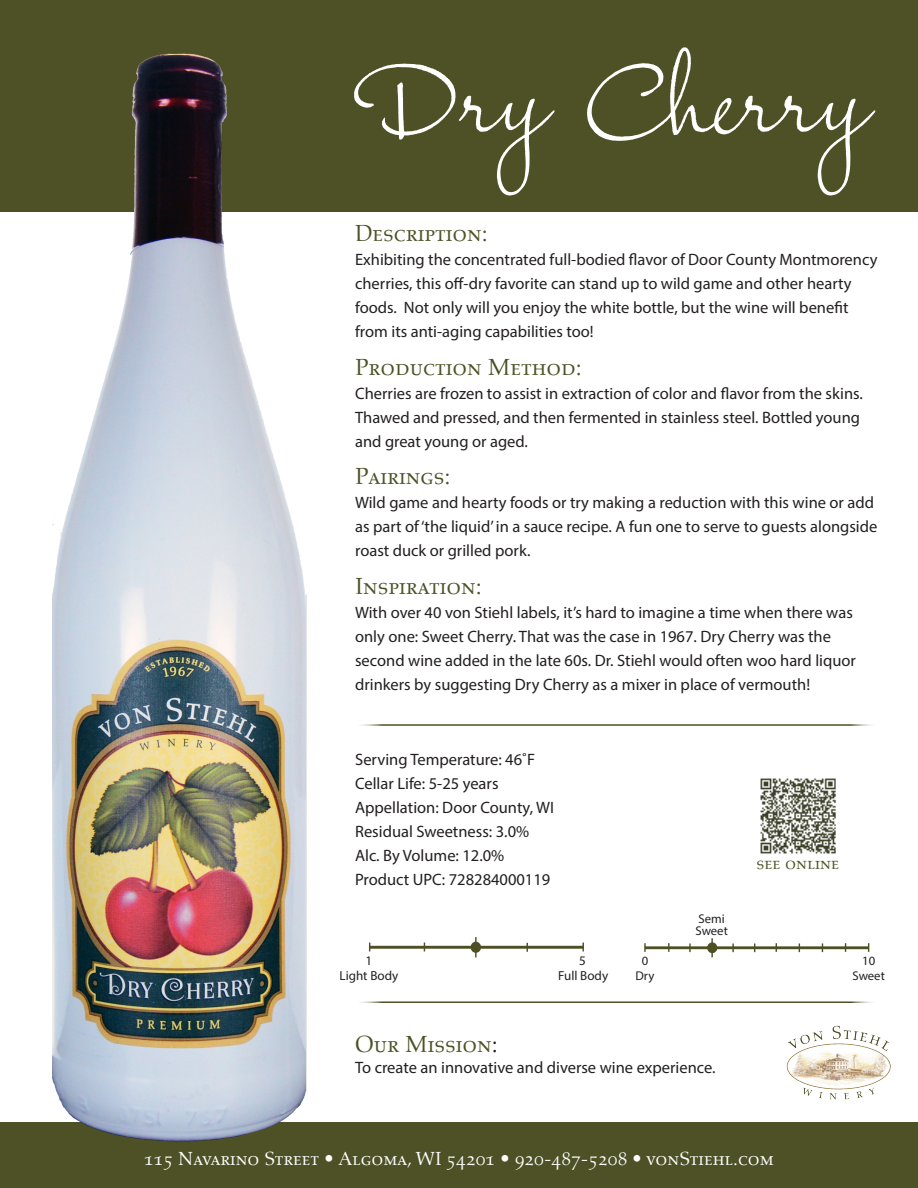
<style>
.page{position:relative;width:918px;height:1188px;background:#fff}
.page>*{position:absolute;margin:0;border:0;box-sizing:border-box;transform-origin:0 0}
.t1{font:127.5px "Freedom Writer BF";color:#fff}
.t2{font:24px "Aldus Roman SC";color:#4d5125}
.t3{font:19.5px "Aldus Roman SC";color:#fff}
.t4{font:18px "Aldus Roman SC";color:#4d5125}
.t5{font:16.5px/24px "Myriad Pro";color:#231f20}
.t6{font:13.05px "Myriad Pro";color:#231f20}
.t7{font:12.75px/11.2px "Myriad Pro";color:#231f20}
.s1{color:#231f20}
</style>
<div class="page">
<div style="left:0;top:0;width:918px;height:212px;background:#4d5125"></div>
<div style="left:0;top:1122px;width:918px;height:66px;background:#4d5125"></div>
<img style="left:52px;top:53px;width:255px;height:1089px">
<hr style="left:355px;top:724px;width:523px;height:2px;background:#4d5125">
<hr style="left:370px;top:946px;width:213px;height:3px;background:#4d5024">
<div style="left:471px;top:942px;width:10px;height:11px;background:#4d5024;border-radius:50%"></div>
<hr style="left:475px;top:937px;width:2px;height:20px;background:#4d5024">
<svg style="left:582px;top:943px;width:2px;height:8px"></svg>
<hr style="left:645px;top:946px;width:224px;height:3px;background:#4d5024">
<svg style="left:668px;top:943px;width:2px;height:9px"></svg>
<svg style="left:644px;top:943px;width:2px;height:9px"></svg>
<svg style="left:689px;top:943px;width:2px;height:9px"></svg>
<svg style="left:711px;top:938px;width:2px;height:19px"></svg>
<svg style="left:732px;top:943px;width:2px;height:9px"></svg>
<div style="left:707px;top:942px;width:10px;height:11px;background:#4d5024;border-radius:50%"></div>
<hr style="left:355px;top:1001px;width:523px;height:2px;background:#4d5125">
<img style="left:786px;top:1025px;width:105px;height:75px">
<img style="left:760px;top:778px;width:76px;height:76px">
<h1 class="t1" style="left:349px;top:14px;width:516px">Dry Cherry</h1>
<h2 class="t2" style="left:355px;top:220px;width:134px">Description:</h2>
<p class="t5" style="left:355px;top:248px;width:524px">Exhibiting the concentrated full-bodied flavor of Door County Montmorency cherries, this off-dry favorite can stand up to wild game and other hearty foods. Not only will you enjoy the white bottle, but the wine will benefit from its anti-aging capabilities too!</p>
<h2 class="t2" style="left:355px;top:354px;width:228px">Production Method:</h2>
<p class="t5" style="left:355px;top:381px;width:509px">Cherries are frozen to assist in extraction of color and flavor from the skins.<br>Thawed and pressed, and then fermented in stainless steel. Bottled young and great young or aged.</p>
<h2 class="t2" style="left:355px;top:463px;width:97px">Pairings:</h2>
<p class="t5" style="left:355px;top:491px;width:524px">Wild game and hearty foods or try making a reduction with this wine or add as part of ‘the liquid’ in a sauce recipe. A fun one to serve to guests alongside roast duck or grilled pork.</p>
<h2 class="t2" style="left:355px;top:573px;width:128px">Inspiration:</h2>
<p class="t5" style="left:355px;top:600px;width:502px">With over 40 von Stiehl labels, it’s hard to imagine a time when there was only one: Sweet Cherry. That was the case in 1967. Dry Cherry was the second wine added in the late 60s. Dr. Stiehl would often woo hard liquor drinkers by suggesting Dry Cherry as a mixer in place of vermouth!</p>
<p class="t5" style="left:355px;top:747px;width:200px">Serving Temperature: 46˚F<br>Cellar Life: 5-25 years<br>Appellation: Door County, WI<br>Residual Sweetness: 3.0%<br>Alc. By Volume: 12.0%<br>Product UPC: 728284000119</p>
<p class="t7" style="left:696px;top:913px;width:34px">Semi<br>Sweet</p>
<p class="t6" style="left:366px;top:953px;width:8px">1</p>
<p class="t6" style="left:579px;top:953px;width:8px">5</p>
<p class="t7" style="left:642px;top:955px;width:8px">0</p>
<p class="t6" style="left:340px;top:967px;width:60px">Light Body</p>
<p class="t6" style="left:558px;top:967px;width:51px">Full Body</p>
<p class="t7" style="left:635px;top:970px;width:20px">Dry</p>
<h2 class="t2" style="left:355px;top:1031px;width:144px">Our Mission<span class="s1">:</span></h2>
<p class="t5" style="left:355px;top:1056px;width:362px">To create an innovative and diverse wine experience.</p>
<p class="t4" style="left:757px;top:853px;width:84px">see online</p>
<p class="t7" style="left:862px;top:955px;width:15px">10</p>
<p class="t7" style="left:853px;top:970px;width:34px">Sweet</p>
<p class="t3" style="left:144px;top:1147px;width:631px">115 Navarino Street • Algoma, WI 54201 • 920-487-5208 • vonStiehl.com</p>
</div>
